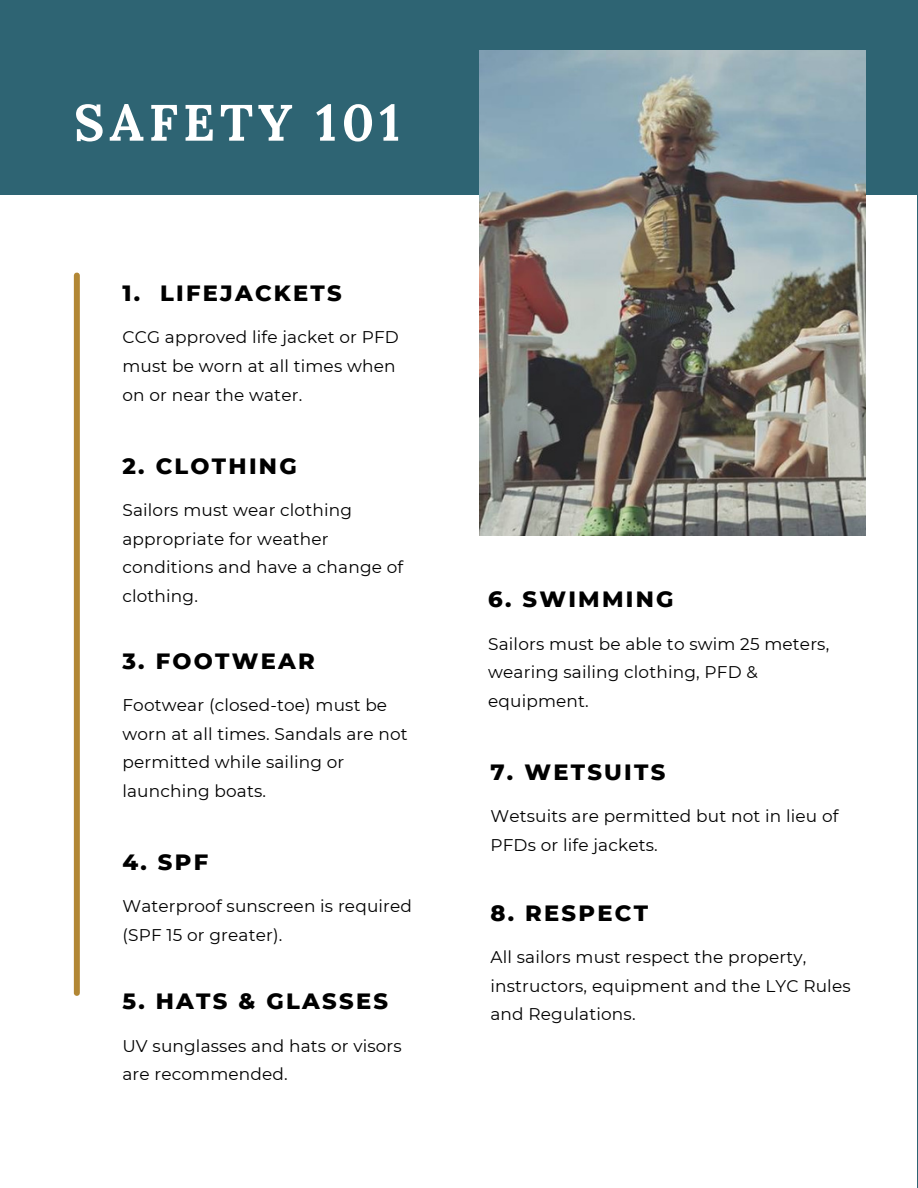
<style>
.page{position:relative;width:918px;height:1188px;background:#2e6473}
.page>*{position:absolute;margin:0;border:0;box-sizing:border-box;transform-origin:0 0}
.t1{font:700 51.15px "Lora";letter-spacing:.1em;color:#fff}
.t2{font:800 22.5px "Montserrat";letter-spacing:.1em;color:#000}
.t3{font:16.95px/28.5px "Montserrat";letter-spacing:.01em;color:#000}
</style>
<div class="page">
<div style="left:0;top:196px;width:917px;height:992px;background:#fff"></div>
<img style="left:479px;top:51px;width:386px;height:485px">
<div style="left:74px;top:275px;width:6px;height:718px;background:#b28735"></div>
<p class="t1" style="left:74px;top:89px;width:328px">SAFETY 101</p>
<p class="t2" style="left:122px;top:279px;width:221px">1. LIFEJACKETS</p>
<p class="t3" style="left:122px;top:323px;width:278px">CCG approved life jacket or PFD must be worn at all times when on or near the water.</p>
<p class="t2" style="left:122px;top:452px;width:176px">2. CLOTHING</p>
<p class="t3" style="left:122px;top:496px;width:282px">Sailors must wear clothing appropriate for weather conditions and have a change of clothing.</p>
<p class="t2" style="left:122px;top:647px;width:194px">3. FOOTWEAR</p>
<p class="t3" style="left:122px;top:691px;width:287px">Footwear (closed-toe) must be worn at all times. Sandals are not permitted while sailing or launching boats.</p>
<p class="t2" style="left:122px;top:848px;width:87px">4. SPF</p>
<p class="t3" style="left:122px;top:892px;width:291px">Waterproof sunscreen is required (SPF 15 or greater).</p>
<p class="t2" style="left:122px;top:988px;width:267px">5. HATS &amp; GLASSES</p>
<p class="t3" style="left:122px;top:1031px;width:281px">UV sunglasses and hats or visors</p>
<p class="t3" style="left:122px;top:1060px;width:167px">are recommended.</p>
<p class="t2" style="left:488px;top:585px;width:187px">6. SWIMMING</p>
<p class="t3" style="left:488px;top:629px;width:343px">Sailors must be able to swim 25 meters, wearing sailing clothing, PFD &amp; equipment.</p>
<p class="t2" style="left:490px;top:758px;width:176px">7. WETSUITS</p>
<p class="t3" style="left:490px;top:802px;width:350px">Wetsuits are permitted but not in lieu of<br>PFDs or life jackets.</p>
<p class="t2" style="left:490px;top:899px;width:159px">8. RESPECT</p>
<p class="t3" style="left:490px;top:943px;width:362px">All sailors must respect the property, instructors, equipment and the LYC Rules and Regulations.</p>
</div>
